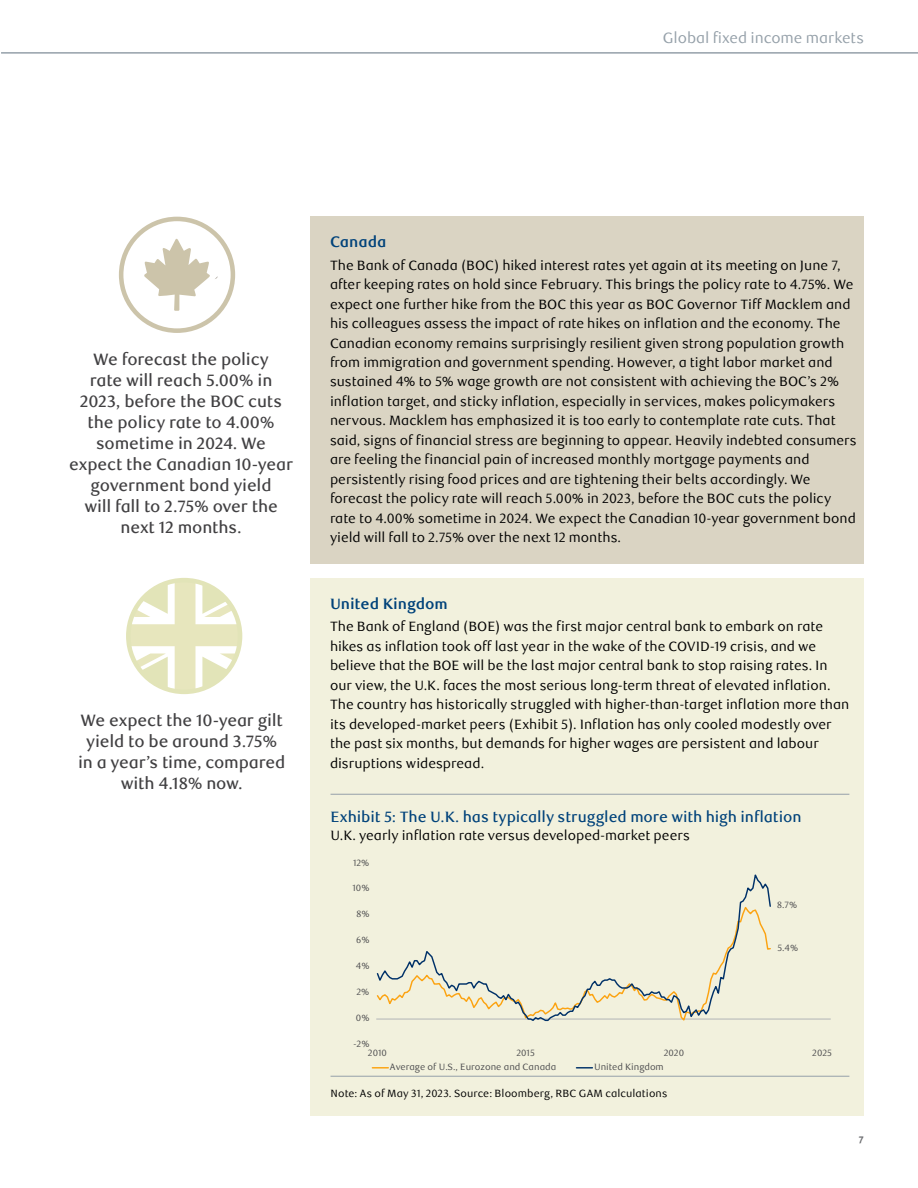
<style>
.page{position:relative;width:918px;height:1188px;background:#fff}
.page>*{position:absolute;margin:0;border:0;box-sizing:border-box;transform-origin:0 0}
.t1{font:500 16.5px/21px "RBC Text";letter-spacing:-.01em;color:#414042;text-align:center}
.H3_Chart_Table_Title{font:500 15px "RBC Text";letter-spacing:-.005em;color:#00427a}
.t2{font:15px "RBC Text";letter-spacing:-.005em;color:#95a0a9}
.H3_Subhead{font:700 15px "RBC Text";letter-spacing:-.005em;color:#00427a}
.P_Body{font:13.5px/19.5px "RBC Text";letter-spacing:-.005em;color:#000}
.H3_Chart_Table_Title-2{font:13.5px "RBC Text";letter-spacing:-.005em;color:#000}
.P_Chart_Footnotes_KL{font:10.5px "RBC Text";letter-spacing:.01em;color:#000}
.t3{font:9.75px "Meta Bold LF";color:#6d6e71}
.t4{font:9.15px "RBC Text";color:#4d4d4f}
</style>
<div class="page">
<svg style="left:119px;top:217px;width:116px;height:116px"></svg>
<div style="left:310px;top:216px;width:553px;height:348px;background:#dad4c3"></div>
<svg style="left:126px;top:578px;width:116px;height:116px"></svg>
<div style="left:310px;top:578px;width:553px;height:538px;background:#f2f1dd"></div>
<hr style="left:331px;top:794px;width:518px;height:1px;background:#95a0a9">
<hr style="left:331px;top:1076px;width:518px;height:1px;background:#95a0a9">
<hr style="left:376px;top:1019px;width:455px;height:1px;background:#b1b4b6">
<svg style="left:376px;top:874px;width:396px;height:148px"></svg>
<svg style="left:372px;top:1067px;width:16px;height:2px"></svg>
<svg style="left:576px;top:1067px;width:16px;height:2px"></svg>
<hr style="left:1px;top:52px;width:917px;height:2px;background:#95a0a9">
<p class="t2" style="left:663px;top:29px;width:203px">Global fixed income markets</p>
<p class="t1" style="left:69px;top:349px;width:225px">We forecast the policy<br>rate will reach 5.00% in<br>2023, before the BOC cuts the policy rate to 4.00% sometime in 2024. We expect the Canadian 10-year government bond yield<br>will fall to 2.75% over the next 12 months.</p>
<p class="t1" style="left:78px;top:711px;width:209px">We expect the 10-year gilt yield to be around 3.75% in a year’s time, compared with 4.18% now.</p>
<h3 class="H3_Subhead" style="left:330px;top:233px;width:58px">Canada</h3>
<p class="P_Body" style="left:330px;top:255px;width:528px">The Bank of Canada (BOC) hiked interest rates yet again at its meeting on June 7, after keeping rates on hold since February. This brings the policy rate to 4.75%. We expect one further hike from the BOC this year as BOC Governor Tiff Macklem and his colleagues assess the impact of rate hikes on inflation and the economy. The Canadian economy remains surprisingly resilient given strong population growth from immigration and government spending. However, a tight labor market and sustained 4% to 5% wage growth are not consistent with achieving the BOC’s 2% inflation target, and sticky inflation, especially in services, makes policymakers nervous. Macklem has emphasized it is too early to contemplate rate cuts. That said, signs of financial stress are beginning to appear. Heavily indebted consumers are feeling the financial pain of increased monthly mortgage payments and persistently rising food prices and are tightening their belts accordingly. We forecast the policy rate will reach 5.00% in 2023, before the BOC cuts the policy rate to 4.00% sometime in 2024. We expect the Canadian 10-year government bond yield will fall to 2.75% over the next 12 months.</p>
<h3 class="H3_Subhead" style="left:330px;top:595px;width:119px">United Kingdom</h3>
<p class="P_Body" style="left:330px;top:617px;width:521px">The Bank of England (BOE) was the first major central bank to embark on rate hikes as inflation took off last year in the wake of the COVID-19 crisis, and we believe that the BOE will be the last major central bank to stop raising rates. In our view, the U.K. faces the most serious long-term threat of elevated inflation.<br>The country has historically struggled with higher-than-target inflation more than its developed-market peers (Exhibit 5). Inflation has only cooled modestly over the past six months, but demands for higher wages are persistent and labour disruptions widespread.</p>
<h3 class="H3_Chart_Table_Title" style="left:331px;top:808px;width:472px">Exhibit 5: The U.K. has typically struggled more with high inflation</h3>
<h3 class="H3_Chart_Table_Title-2" style="left:331px;top:827px;width:361px">U.K. yearly inflation rate versus developed-market peers</h3>
<p class="t4" style="left:353px;top:857px;width:18px">12%</p>
<p class="t4" style="left:352px;top:883px;width:19px">10%</p>
<p class="t4" style="left:356px;top:909px;width:15px">8%</p>
<p class="t4" style="left:356px;top:935px;width:15px">6%</p>
<p class="t4" style="left:356px;top:961px;width:15px">4%</p>
<p class="t4" style="left:357px;top:987px;width:14px">2%</p>
<p class="t4" style="left:356px;top:1013px;width:15px">0%</p>
<p class="t4" style="left:354px;top:1039px;width:18px">-2%</p>
<p class="t4" style="left:777px;top:900px;width:22px">8.7%</p>
<p class="t4" style="left:777px;top:942px;width:22px">5.4%</p>
<p class="t4" style="left:368px;top:1047px;width:21px">2010</p>
<p class="t4" style="left:517px;top:1047px;width:20px">2015</p>
<p class="t4" style="left:664px;top:1047px;width:22px">2020</p>
<p class="t4" style="left:812px;top:1047px;width:21px">2025</p>
<p class="t4" style="left:390px;top:1061px;width:168px">Average of U.S., Eurozone and Canada</p>
<p class="t4" style="left:594px;top:1061px;width:71px">United Kingdom</p>
<p class="P_Chart_Footnotes_KL" style="left:331px;top:1087px;width:338px">Note: As of May 31, 2023. Source: Bloomberg, RBC GAM calculations</p>
<p class="t3" style="left:859px;top:1134px;width:7px">7</p>
</div>
